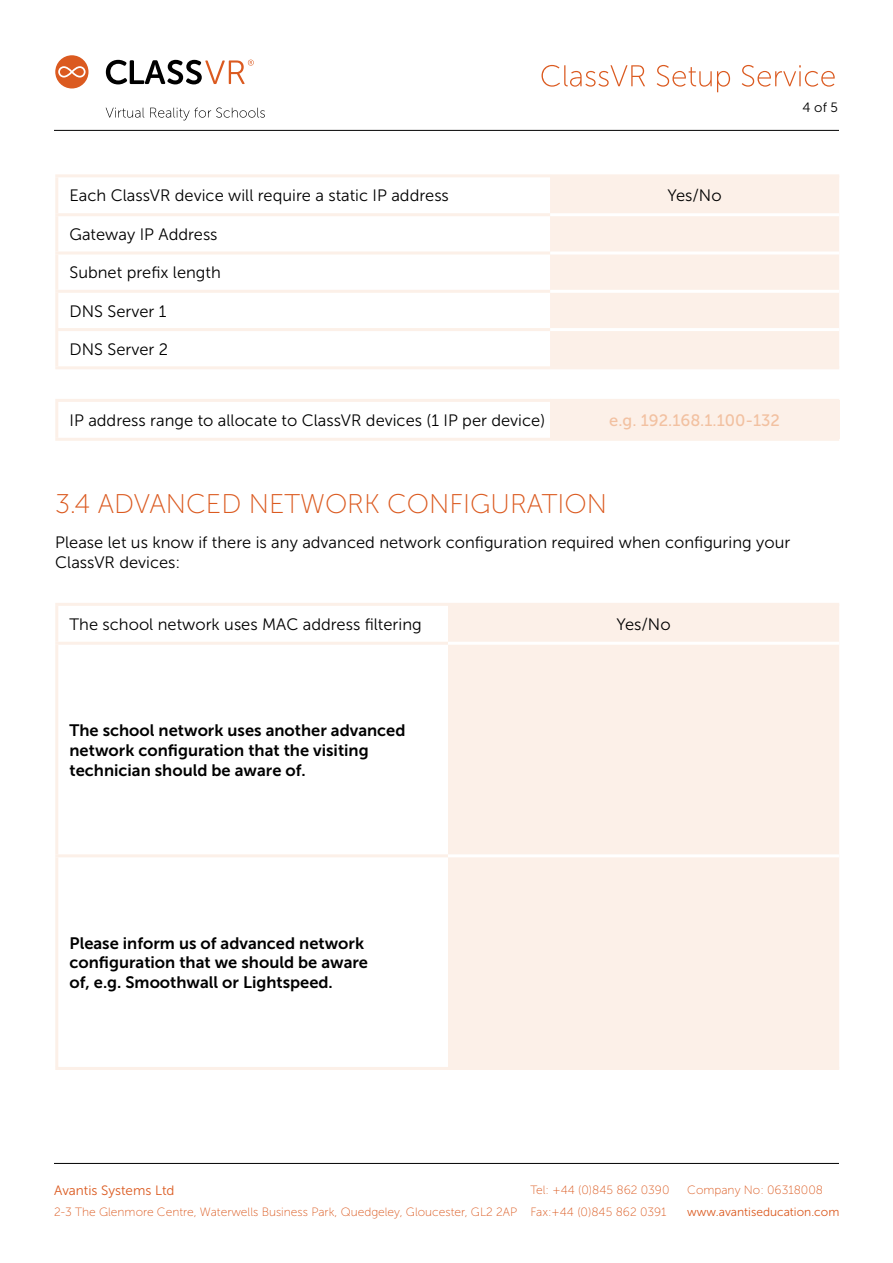
<style>
.page{position:relative;width:893px;height:1263px;background:#fff}
.page>*{position:absolute;margin:0;border:0;box-sizing:border-box;transform-origin:0 0}
.t1{font:27px "Museo Sans 100";color:#db5a20}
.t2{font:16.5px/19.8px "Museo Sans 300";color:#000}
.t3{font:16.5px/19.8px "Museo Sans 700";color:#000}
.t4{font:16.5px "Museo Sans 500";color:#f2c1a1}
.t5{font:13.5px "Museo Sans 300";color:#db5a20}
.t6{font:13.5px "Museo Sans 300";color:#000}
.t7{font:12px "Museo Sans 100";color:#db5a20}
.t8{font:12px "Museo Sans 300";color:#db5a20}
</style>
<div class="page">
<hr style="left:54px;top:130px;width:785px;height:1px;background:#000">
<svg style="left:541px;top:65px;width:294px;height:27px"></svg>
<svg style="left:55px;top:55px;width:33px;height:33px"></svg>
<svg style="left:106px;top:60px;width:148px;height:24px"></svg>
<svg style="left:106px;top:108px;width:38px;height:10px"></svg>
<svg style="left:150px;top:107px;width:115px;height:13px"></svg>
<hr style="left:54px;top:1163px;width:785px;height:1px;background:#000">
<div style="left:550px;top:177px;width:289px;height:189px;background:#fcf0e8"></div>
<hr style="left:55px;top:174px;width:495px;height:3px;background:#fcf0e8">
<hr style="left:55px;top:177px;width:3px;height:36px;background:#fcf0e8">
<hr style="left:55px;top:216px;width:3px;height:35px;background:#fcf0e8">
<hr style="left:55px;top:254px;width:3px;height:36px;background:#fcf0e8">
<hr style="left:55px;top:293px;width:3px;height:35px;background:#fcf0e8">
<hr style="left:55px;top:331px;width:3px;height:35px;background:#fcf0e8">
<hr style="left:55px;top:366px;width:495px;height:3px;background:#fcf0e8">
<hr style="left:550px;top:174px;width:289px;height:3px;background:#fcf0e8">
<hr style="left:550px;top:366px;width:289px;height:3px;background:#fcf0e8">
<hr style="left:550px;top:213px;width:289px;height:3px;background:#fff">
<hr style="left:550px;top:251px;width:289px;height:3px;background:#fff">
<hr style="left:550px;top:290px;width:289px;height:3px;background:#fff">
<hr style="left:550px;top:328px;width:289px;height:3px;background:#fff">
<hr style="left:55px;top:213px;width:495px;height:3px;background:#fcf0e8">
<hr style="left:55px;top:251px;width:495px;height:3px;background:#fcf0e8">
<hr style="left:55px;top:290px;width:495px;height:3px;background:#fcf0e8">
<hr style="left:55px;top:328px;width:495px;height:3px;background:#fcf0e8">
<div style="left:550px;top:400px;width:289px;height:39px;background:#fcf0e8"></div>
<hr style="left:55px;top:399px;width:495px;height:3px;background:#fcf0e8">
<hr style="left:55px;top:402px;width:3px;height:36px;background:#fcf0e8">
<hr style="left:550px;top:399px;width:289px;height:3px;background:#fcf0e8">
<hr style="left:55px;top:438px;width:495px;height:3px;background:#fcf0e8">
<hr style="left:550px;top:438px;width:289px;height:3px;background:#fcf0e8">
<div style="left:448px;top:606px;width:391px;height:461px;background:#fcf0e8"></div>
<hr style="left:55px;top:603px;width:393px;height:3px;background:#fcf0e8">
<hr style="left:55px;top:606px;width:3px;height:36px;background:#fcf0e8">
<hr style="left:55px;top:645px;width:3px;height:209px;background:#fcf0e8">
<hr style="left:55px;top:857px;width:3px;height:210px;background:#fcf0e8">
<hr style="left:448px;top:603px;width:391px;height:3px;background:#fcf0e8">
<hr style="left:55px;top:642px;width:393px;height:3px;background:#fcf0e8">
<hr style="left:55px;top:854px;width:393px;height:3px;background:#fcf0e8">
<hr style="left:55px;top:1067px;width:393px;height:3px;background:#fcf0e8">
<hr style="left:448px;top:642px;width:391px;height:3px;background:#fff">
<hr style="left:448px;top:854px;width:391px;height:3px;background:#fff">
<hr style="left:448px;top:1067px;width:391px;height:3px;background:#fcf0e8">
<p class="t6" style="left:803px;top:100px;width:37px">4 of 5</p>
<p class="t2" style="left:70px;top:186px;width:381px">Each ClassVR device will require a static IP address</p>
<p class="t2" style="left:668px;top:186px;width:56px">Yes/No</p>
<p class="t2" style="left:70px;top:225px;width:150px">Gateway IP Address</p>
<p class="t2" style="left:70px;top:263px;width:153px">Subnet prefix length</p>
<p class="t2" style="left:70px;top:301px;width:98px">DNS Server 1</p>
<p class="t2" style="left:70px;top:339px;width:100px">DNS Server 2</p>
<p class="t2" style="left:70px;top:411px;width:477px">IP address range to allocate to ClassVR devices (1 IP per device)</p>
<p class="t4" style="left:609px;top:411px;width:172px">e.g. 192.168.1.100-132</p>
<h1 class="t1" style="left:55px;top:490px;width:553px">3.4 ADVANCED NETWORK CONFIGURATION</h1>
<p class="t2" style="left:55px;top:533px;width:736px">Please let us know if there is any advanced network configuration required when configuring your<br>ClassVR devices:</p>
<p class="t2" style="left:70px;top:614px;width:354px">The school network uses MAC address filtering</p>
<p class="t2" style="left:617px;top:614px;width:56px">Yes/No</p>
<p class="t3" style="left:70px;top:720px;width:337px">The school network uses another advanced network configuration that the visiting technician should be aware of.</p>
<p class="t3" style="left:70px;top:933px;width:300px">Please inform us of advanced network configuration that we should be aware of, e.g. Smoothwall or Lightspeed.</p>
<p class="t5" style="left:54px;top:1183px;width:122px">Avantis Systems Ltd</p>
<p class="t7" style="left:530px;top:1184px;width:141px">Tel: +44 (0)845 862 0390</p>
<p class="t7" style="left:687px;top:1184px;width:137px">Company No: 06318008</p>
<p class="t7" style="left:54px;top:1205px;width:614px">2-3 The Glenmore Centre, Waterwells Business Park, Quedgeley, Gloucester, GL2 2AP Fax:+44 (0)845 862 0391</p>
<p class="t8" style="left:687px;top:1205px;width:154px">www.avantiseducation.com</p>
</div>
